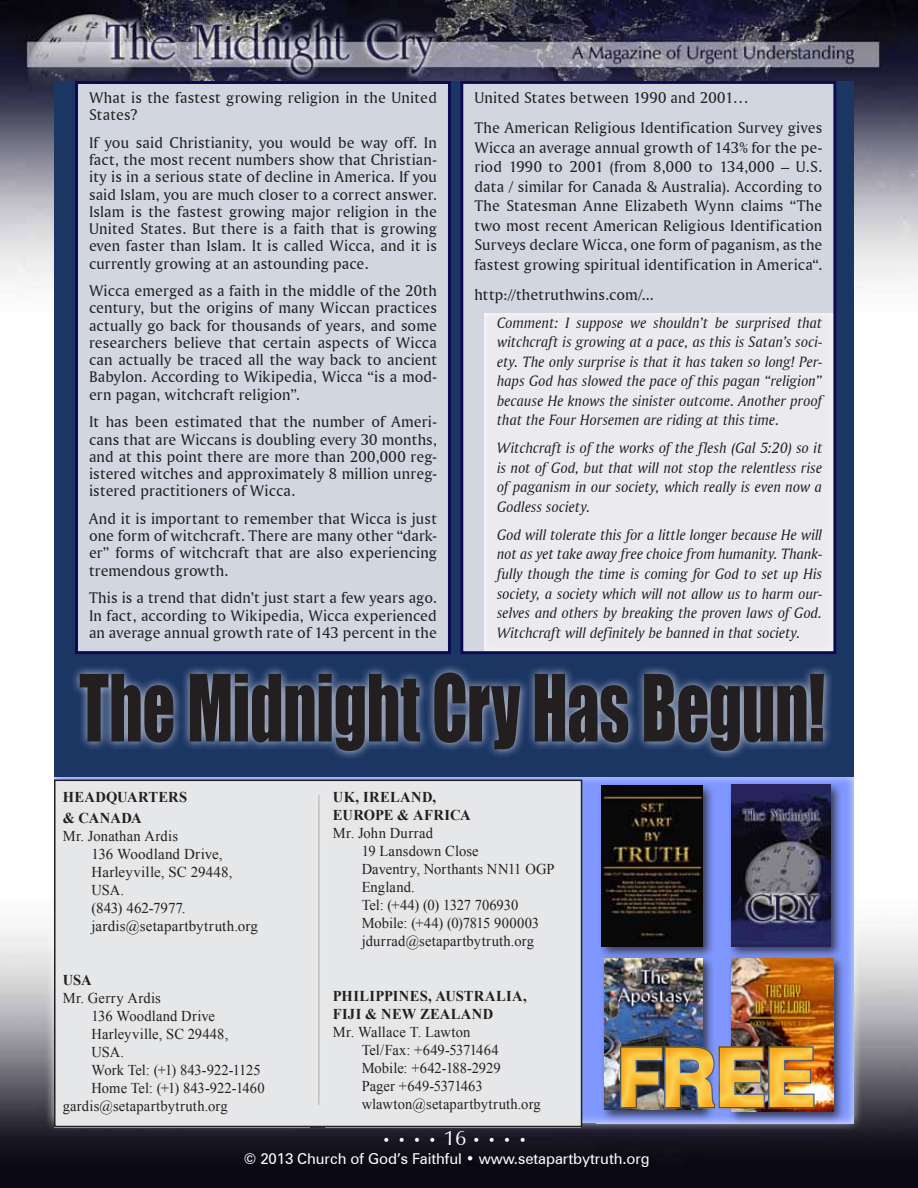
<style>
.page{position:relative;width:918px;height:1188px;background:#fff}
.page>*{position:absolute;margin:0;border:0;box-sizing:border-box;transform-origin:0 0}
.t1{font:85.5px "Impact";letter-spacing:-.005em;color:#231f20;scale:.75 1}
.t2{font:800 82.5px "Swiss 721 BT";color:#fbd152;scale:.95 1}
.t3{font:16.2px/17.2px "Amerigo BT Roman A";letter-spacing:.01em;color:#231f20;text-align:justify}
.t4{font:15.75px/19.5px "Amerigo BT Italic A";letter-spacing:.005em;color:#231f20;text-align:justify}
.t5{font:15px/18px "Times New Roman";letter-spacing:.01em;color:#231f20}
.t6{font:700 15px/18px "Times New Roman";letter-spacing:.02em;color:#231f20}
.t7{font:15px "Zurich BT";letter-spacing:-.005em;color:#fff}
.t8{font:700 15px "Times New Roman";color:#231f20}
.t9{font:13.5px "Zapf Humanist 601 BT";color:#fff}
.s1{font-size:21px}
</style>
<div class="page">
<img style="left:0;top:0;width:918px;height:432px">
<img style="left:0;top:929px;width:918px;height:259px">
<div style="left:44px;top:767px;width:819px;height:365px;background:#fff;opacity:.75"></div>
<div style="left:52px;top:775px;width:803px;height:348px;background:#fff;opacity:.75"></div>
<div style="left:55px;top:780px;width:527px;height:346px;background:#e6e7e8"></div>
<div style="left:54px;top:780px;width:528px;height:347px;border:2px solid #231f20"></div>
<div style="left:727px;top:781px;width:116px;height:179px;background:#231f20;opacity:.75"></div>
<img style="left:731px;top:785px;width:100px;height:162px">
<hr style="left:318px;top:793px;width:4px;height:313px;background:#fff;opacity:.75">
<div style="left:598px;top:782px;width:117px;height:177px;background:#231f20;opacity:.75"></div>
<img style="left:602px;top:786px;width:101px;height:161px">
<div style="left:600px;top:954px;width:115px;height:168px;background:#231f20;opacity:.75"></div>
<img style="left:604px;top:958px;width:99px;height:69px">
<div style="left:727px;top:955px;width:119px;height:169px;background:#231f20;opacity:.75"></div>
<img style="left:731px;top:959px;width:102px;height:153px">
<div style="left:54px;top:81px;width:799px;height:696px;background:#1c3664"></div>
<div style="left:604px;top:1027px;width:226px;height:101px;background:#fdb714;opacity:.86"></div>
<div style="left:76px;top:82px;width:373px;height:571px;background:#d1d6e0"></div>
<div style="left:75px;top:81px;width:376px;height:573px;border:3px solid #0e0953"></div>
<svg style="left:464px;top:85px;width:368px;height:565px;background:#dfe1e8"></svg>
<div style="left:460px;top:81px;width:376px;height:573px;border:3px solid #0e0953"></div>
<div style="left:70px;top:663px;width:763px;height:97px;background:#fff;opacity:.75"></div>
<p class="t3" style="left:474px;top:82px;width:349px;line-height:30px">United States between 1990 and 2001…<br>The American Religious Identification Survey gives</p>
<p class="t3" style="left:474px;top:137px;width:349px;line-height:19.5px">Wicca an average annual growth of 143% for the pe&shy;riod 1990 to 2001 (from 8,000 to 134,000 – U.S. data / similar for Canada &amp; Australia). According to The Statesman Anne Elizabeth Wynn claims “The two most recent American Religious Identification Surveys declare Wicca, one form of paganism, as the fastest growing spiritual identification in America“.</p>
<p class="t3" style="left:474px;top:286px;width:181px">http://thetruthwins.com/...</p>
<p class="t4" style="left:497px;top:312px;width:327px">Comment: I suppose we shouldn’t be surprised that witchcraft is growing at a pace, as this is Satan’s soci&shy;ety. The only surprise is that it has taken so long! Per&shy;haps God has slowed the pace of this pagan “religion” because He knows the sinister outcome. Another proof that the Four Horsemen are riding at this time.</p>
<p class="t4" style="left:497px;top:438px;width:327px">Witchcraft is of the works of the flesh (Gal 5:20) so it is not of God, but that will not stop the relentless rise of paganism in our society, which really is even now a Godless society.</p>
<p class="t4" style="left:497px;top:525px;width:327px">God will tolerate this for a little longer because He will not as yet take away free choice from humanity. Thank&shy;fully though the time is coming for God to set up His society, a society which will not allow us to harm our&shy;selves and others by breaking the proven laws of God.<br>Witchcraft will definitely be banned in that society.</p>
<h1 class="t1" style="left:79px;top:642px;width:996px">The Midnight Cry Has Begun!</h1>
<p class="t3" style="left:89px;top:89px;width:349px">What is the fastest growing religion in the United<br>States?</p>
<p class="t3" style="left:89px;top:134px;width:350px">If you said Christianity, you would be way off. In fact, the most recent numbers show that Christian&shy;ity is in a serious state of decline in America. If you said Islam, you are much closer to a correct answer.<br>Islam is the fastest growing major religion in the United States. But there is a faith that is growing even faster than Islam. It is called Wicca, and it is currently growing at an astounding pace.</p>
<p class="t3" style="left:89px;top:282px;width:349px">Wicca emerged as a faith in the middle of the 20th century, but the origins of many Wiccan practices actually go back for thousands of years, and some researchers believe that certain aspects of Wicca can actually be traced all the way back to ancient Babylon. According to Wikipedia, Wicca “is a mod&shy;ern pagan, witchcraft religion”.</p>
<p class="t3" style="left:89px;top:413px;width:349px">It has been estimated that the number of Ameri&shy;cans that are Wiccans is doubling every 30 months, and at this point there are more than 200,000 reg&shy;istered witches and approximately 8 million unreg&shy;istered practitioners of Wicca.</p>
<p class="t3" style="left:89px;top:510px;width:349px">And it is important to remember that Wicca is just one form of witchcraft. There are many other “dark&shy;er” forms of witchcraft that are also experiencing tremendous growth.</p>
<p class="t3" style="left:89px;top:589px;width:349px">This is a trend that didn’t just start a few years ago.<br>In fact, according to Wikipedia, Wicca experienced an average annual growth rate of 143 percent in the</p>
<p class="t6" style="left:63px;top:786px;width:126px;line-height:21px">HEADQUARTERS &amp; CANADA</p>
<p class="t5" style="left:92px;top:826px;width:168px;text-indent:-29px">Mr. Jonathan Ardis<br>136 Woodland Drive,<br>Harleyville, SC 29448,<br>USA.<br>(843) 462-7977. jardis@setapartbytruth.org</p>
<p class="t8" style="left:63px;top:969px;width:30px">USA</p>
<p class="t5" style="left:63px;top:988px;width:100px">Mr. Gerry Ardis</p>
<p class="t5" style="left:92px;top:1006px;width:125px">136 Woodland Drive</p>
<p class="t5" style="left:92px;top:1024px;width:138px">Harleyville, SC 29448,</p>
<p class="t5" style="left:92px;top:1042px;width:34px">USA.</p>
<p class="t5" style="left:92px;top:1060px;width:171px">Work Tel: (+1) 843-922-1125</p>
<p class="t5" style="left:92px;top:1078px;width:175px">Home Tel: (+1) 843-922-1460</p>
<p class="t5" style="left:63px;top:1096px;width:167px">gardis@setapartbytruth.org</p>
<p class="t6" style="left:333px;top:787px;width:139px">UK, IRELAND,<br>EUROPE &amp; AFRICA</p>
<p class="t5" style="left:362px;top:823px;width:194px;text-indent:-29px">Mr. John Durrad<br>19 Lansdown Close<br>Daventry, Northants NN11 OGP<br>England.<br>Tel: (+44) (0) 1327 706930<br>Mobile: (+44) (0)7815 900003 jdurrad@setapartbytruth.org</p>
<p class="t6" style="left:333px;top:987px;width:195px">PHILIPPINES, AUSTRALIA,<br>FIJI &amp; NEW ZEALAND</p>
<p class="t5" style="left:362px;top:1023px;width:181px;text-indent:-29px">Mr. Wallace T. Lawton<br>Tel/Fax: +649-5371464<br>Mobile: +642-188-2929<br>Pager +649-5371463 wlawton@setapartbytruth.org</p>
<h2 class="t2" style="left:616px;top:1028px;width:213px">FREE</h2>
<p class="t9" style="left:382px;top:1132px;width:146px">• • • • <span class="s1">16</span> • • • •</p>
<p class="t7" style="left:244px;top:1148px;width:408px">© 2013 Church of God’s Faithful • www.setapartbytruth.org</p>
</div>
